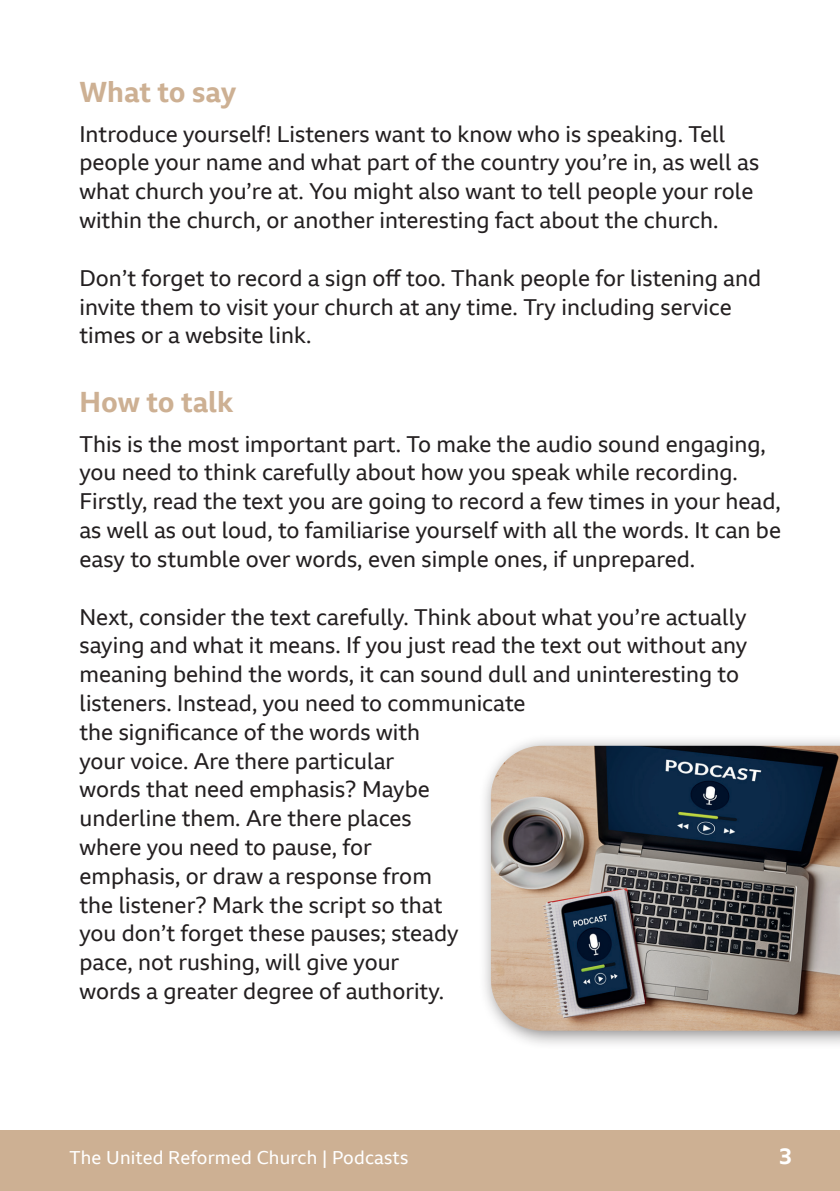
<style>
.page{position:relative;width:840px;height:1191px;background:#fff}
.page>*{position:absolute;margin:0;border:0;box-sizing:border-box;transform-origin:0 0}
.t1{font:700 28px "BBC Reith Sans";color:#cdb093}
.t2{font:22px/28.8px "BBC Reith Sans";color:#231f20}
.t3{font:700 22px "BBC Reith Sans";color:#fff}
.t4{font:18px "BBC Reith Sans";letter-spacing:.01em;color:#fff}
</style>
<div class="page">
<div style="left:1px;top:1130px;width:838px;height:61px;background:#cdb093"></div>
<hr style="left:0;top:1130px;width:1px;height:61px;background:#cdb093">
<div style="left:478px;top:733px;width:361px;height:316px;background:#231f20;opacity:.52"></div>
<img style="left:490px;top:746px;width:349px;height:284px">
<p class="t1" style="left:79px;top:74px;width:158px">What to say</p>
<p class="t2" style="left:79px;top:119px;width:681px">Introduce yourself! Listeners want to know who is speaking. Tell people your name and what part of the country you’re in, as well as what church you’re at. You might also want to tell people your role within the church, or another interesting fact about the church.</p>
<p class="t2" style="left:79px;top:263px;width:682px">Don’t forget to record a sign off too. Thank people for listening and invite them to visit your church at any time. Try including service times or a website link.</p>
<p class="t1" style="left:79px;top:383px;width:156px">How to talk</p>
<p class="t2" style="left:79px;top:429px;width:702px">This is the most important part. To make the audio sound engaging, you need to think carefully about how you speak while recording.<br>Firstly, read the text you are going to record a few times in your head, as well as out loud, to familiarise yourself with all the words. It can be easy to stumble over words, even simple ones, if unprepared.</p>
<p class="t2" style="left:79px;top:602px;width:669px">Next, consider the text carefully. Think about what you’re actually saying and what it means. If you just read the text out without any meaning behind the words, it can sound dull and uninteresting to listeners. Instead, you need to communicate<br>the significance of the words with<br>your voice. Are there particular<br>words that need emphasis? Maybe<br>underline them. Are there places<br>where you need to pause, for<br>emphasis, or draw a response from<br>the listener? Mark the script so that<br>you don’t forget these pauses; steady<br>pace, not rushing, will give your<br>words a greater degree of authority.</p>
<p class="t4" style="left:69px;top:1146px;width:340px">The United Reformed Church | Podcasts</p>
<p class="t3" style="left:778px;top:1142px;width:15px">3</p>
</div>
